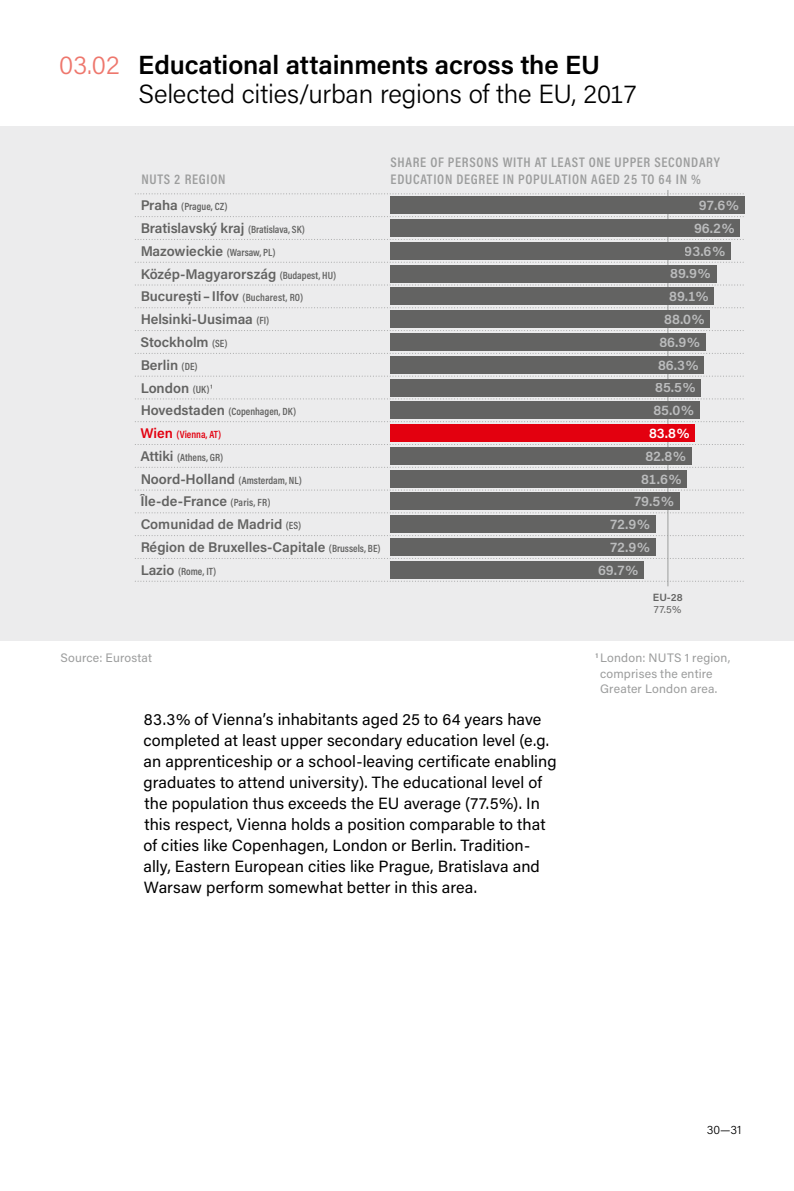
<style>
.page{position:relative;width:794px;height:1191px;background:#fff}
.page>*{position:absolute;margin:0;border:0;box-sizing:border-box;transform-origin:0 0}
.t1{font:300 26.25px/29.8px "Acumin Pro";letter-spacing:-.01em;color:#000}
.t2{font:16.28px "Acumin Pro";letter-spacing:.005em;color:#000}
.t3{font:600 14px "Acumin Pro";color:#636362}
.t4{font:600 14px "Acumin Pro Cond";letter-spacing:.05em;color:#9c9d9d}
.t5{font:600 14px "Acumin Pro";color:#bbbcbd}
.t6{font:600 14px "Acumin Pro";color:#fff}
.t7{font:12.25px/15.8px "Acumin Pro";letter-spacing:.015em;color:#9c9d9d}
.t8{font:300 12.25px "Acumin Pro";color:#000}
.t9{font:600 10.5px "Acumin Pro Cond";color:#636362}
.t10{font:600 10.5px "Acumin Pro Cond";letter-spacing:-.005em;color:#e3000f}
.t11{font:600 10.5px "Acumin Pro";color:#636362}
.t12{font:10.5px "Acumin Pro";color:#636362}
.s1{color:#ee776d}
.s2{font-weight:600}
.s3{font-family:"Acumin Pro";font-size:14px}
.s4{font-family:"Acumin Pro Cond";font-size:10.5px}
</style>
<div class="page">
<div style="left:0;top:126px;width:794px;height:514px;background:#ececed"></div>
<hr style="left:667px;top:190px;width:1px;height:396px;background:#9c9d9d">
<svg style="left:135px;top:581px;width:609px;height:1px"></svg>
<svg style="left:135px;top:558px;width:609px;height:1px"></svg>
<svg style="left:135px;top:535px;width:609px;height:1px"></svg>
<svg style="left:135px;top:512px;width:609px;height:1px"></svg>
<svg style="left:135px;top:489px;width:609px;height:1px"></svg>
<svg style="left:135px;top:467px;width:609px;height:1px"></svg>
<svg style="left:135px;top:444px;width:609px;height:1px"></svg>
<svg style="left:135px;top:421px;width:609px;height:1px"></svg>
<svg style="left:135px;top:398px;width:609px;height:1px"></svg>
<svg style="left:135px;top:376px;width:609px;height:1px"></svg>
<svg style="left:135px;top:353px;width:609px;height:1px"></svg>
<svg style="left:135px;top:330px;width:609px;height:1px"></svg>
<svg style="left:135px;top:307px;width:609px;height:1px"></svg>
<svg style="left:135px;top:284px;width:609px;height:1px"></svg>
<svg style="left:135px;top:262px;width:609px;height:1px"></svg>
<svg style="left:135px;top:239px;width:609px;height:1px"></svg>
<svg style="left:135px;top:216px;width:609px;height:1px"></svg>
<svg style="left:135px;top:193px;width:609px;height:1px"></svg>
<div style="left:390px;top:561px;width:253px;height:17px;background:#636362"></div>
<div style="left:390px;top:538px;width:265px;height:18px;background:#636362"></div>
<div style="left:390px;top:515px;width:265px;height:18px;background:#636362"></div>
<div style="left:390px;top:493px;width:289px;height:17px;background:#636362"></div>
<div style="left:390px;top:470px;width:296px;height:17px;background:#636362"></div>
<div style="left:390px;top:447px;width:301px;height:17px;background:#636362"></div>
<div style="left:390px;top:424px;width:304px;height:18px;background:#e3000f"></div>
<div style="left:390px;top:401px;width:309px;height:18px;background:#636362"></div>
<div style="left:390px;top:379px;width:311px;height:17px;background:#636362"></div>
<div style="left:390px;top:356px;width:314px;height:17px;background:#636362"></div>
<div style="left:390px;top:333px;width:316px;height:18px;background:#636362"></div>
<div style="left:390px;top:310px;width:320px;height:18px;background:#636362"></div>
<div style="left:390px;top:288px;width:324px;height:17px;background:#636362"></div>
<div style="left:390px;top:265px;width:327px;height:17px;background:#636362"></div>
<div style="left:390px;top:242px;width:340px;height:17px;background:#636362"></div>
<div style="left:390px;top:219px;width:350px;height:18px;background:#636362"></div>
<div style="left:390px;top:196px;width:355px;height:18px;background:#636362"></div>
<h3 class="t1" style="left:138px;top:48px;width:500px;text-indent:-79px"><span class="s1">03.02</span> <span class="s2">Educational attainments across the EU<br></span>Selected cities/urban regions of the EU, 2017</h3>
<p class="t4" style="left:391px;top:153px;width:331px">SHARE OF PERSONS WITH AT LEAST ONE UPPER SECONDARY</p>
<p class="t4" style="left:141px;top:170px;width:86px">NUTS 2 REGION</p>
<p class="t4" style="left:391px;top:170px;width:312px">EDUCATION DEGREE IN POPULATION AGED 25 TO 64 IN %</p>
<p class="t9" style="left:140px;top:200px;width:89px"><span class="s3">Praha</span> (Prague, CZ)</p>
<p class="t5" style="left:698px;top:195px;width:42px">97.6%</p>
<p class="t3" style="left:140px;top:218px;width:166px">Bratislavský kraj <span class="s4">(Bratislava, SK)</span></p>
<p class="t5" style="left:694px;top:218px;width:42px">96.2%</p>
<p class="t3" style="left:140px;top:241px;width:137px">Mazowieckie <span class="s4">(Warsaw, PL)</span></p>
<p class="t5" style="left:684px;top:241px;width:42px">93.6%</p>
<p class="t3" style="left:140px;top:264px;width:197px">Közép-Magyarország <span class="s4">(Budapest, HU)</span></p>
<p class="t5" style="left:670px;top:264px;width:42px">89.9%</p>
<p class="t3" style="left:140px;top:287px;width:164px">București – Ilfov <span class="s4">(Bucharest, RO)</span></p>
<p class="t5" style="left:669px;top:286px;width:41px">89.1%</p>
<p class="t3" style="left:140px;top:309px;width:130px">Helsinki-Uusimaa <span class="s4">(FI)</span></p>
<p class="t5" style="left:664px;top:309px;width:42px">88.0%</p>
<p class="t3" style="left:140px;top:332px;width:89px">Stockholm <span class="s4">(SE)</span></p>
<p class="t5" style="left:659px;top:332px;width:42px">86.9%</p>
<p class="t3" style="left:140px;top:355px;width:59px">Berlin <span class="s4">(DE)</span></p>
<p class="t5" style="left:658px;top:355px;width:42px">86.3%</p>
<p class="t3" style="left:140px;top:378px;width:73px">London <span class="s4">(UK)1</span></p>
<p class="t5" style="left:655px;top:378px;width:42px">85.5%</p>
<p class="t9" style="left:140px;top:405px;width:157px"><span class="s3">Hovedstaden</span> (Copenhagen, DK)</p>
<p class="t5" style="left:653px;top:400px;width:42px">85.0%</p>
<p class="t10" style="left:140px;top:427px;width:82px"><span class="s3">Wien</span> (Vienna, AT)</p>
<p class="t6" style="left:649px;top:423px;width:42px">83.8%</p>
<p class="t9" style="left:140px;top:450px;width:84px"><span class="s3">Attiki</span> (Athens, GR)</p>
<p class="t5" style="left:645px;top:446px;width:42px">82.8%</p>
<p class="t9" style="left:140px;top:473px;width:163px"><span class="s3">Noord-Holland</span> (Amsterdam, NL)</p>
<p class="t5" style="left:641px;top:469px;width:42px">81.6%</p>
<p class="t3" style="left:140px;top:492px;width:131px">Île-de-France <span class="s4">(Paris, FR)</span></p>
<p class="t5" style="left:633px;top:491px;width:42px">79.5%</p>
<p class="t3" style="left:140px;top:514px;width:162px">Comunidad de Madrid <span class="s4">(ES)</span></p>
<p class="t5" style="left:609px;top:514px;width:42px">72.9%</p>
<p class="t3" style="left:140px;top:537px;width:242px">Région de Bruxelles-Capitale <span class="s4">(Brussels, BE)</span></p>
<p class="t5" style="left:609px;top:537px;width:42px">72.9%</p>
<p class="t9" style="left:140px;top:564px;width:77px"><span class="s3">Lazio</span> (Rome, IT)</p>
<p class="t5" style="left:598px;top:560px;width:42px">69.7%</p>
<p class="t7" style="left:60px;top:649px;width:92px">Source: Eurostat</p>
<p class="t11" style="left:653px;top:589px;width:31px">EU-28</p>
<p class="t12" style="left:653px;top:602px;width:29px">77.5%</p>
<p class="t7" style="left:600px;top:649px;width:132px;text-indent:-5px"><sup>1</sup> London: NUTS 1 region, comprises the entire<br>Greater London area.</p>
<p class="t2" style="left:144px;top:708px;width:399px">83.3% of Vienna’s inhabitants aged 25 to 64 years have</p>
<p class="t2" style="left:143px;top:729px;width:407px">completed at least upper secondary education level (e.g.</p>
<p class="t2" style="left:143px;top:750px;width:414px">an apprenticeship or a school-leaving certificate enabling</p>
<p class="t2" style="left:144px;top:771px;width:400px">graduates to attend university). The educational level of</p>
<p class="t2" style="left:144px;top:792px;width:397px">the population thus exceeds the EU average (77.5%). In</p>
<p class="t2" style="left:144px;top:813px;width:402px">this respect, Vienna holds a position comparable to that</p>
<p class="t2" style="left:144px;top:834px;width:388px">of cities like Copenhagen, London or Berlin. Tradition-</p>
<p class="t2" style="left:143px;top:855px;width:398px">ally, Eastern European cities like Prague, Bratislava and</p>
<p class="t2" style="left:144px;top:876px;width:335px">Warsaw perform somewhat better in this area.</p>
<p class="t8" style="left:706px;top:1121px;width:36px">30—31</p>
</div>
